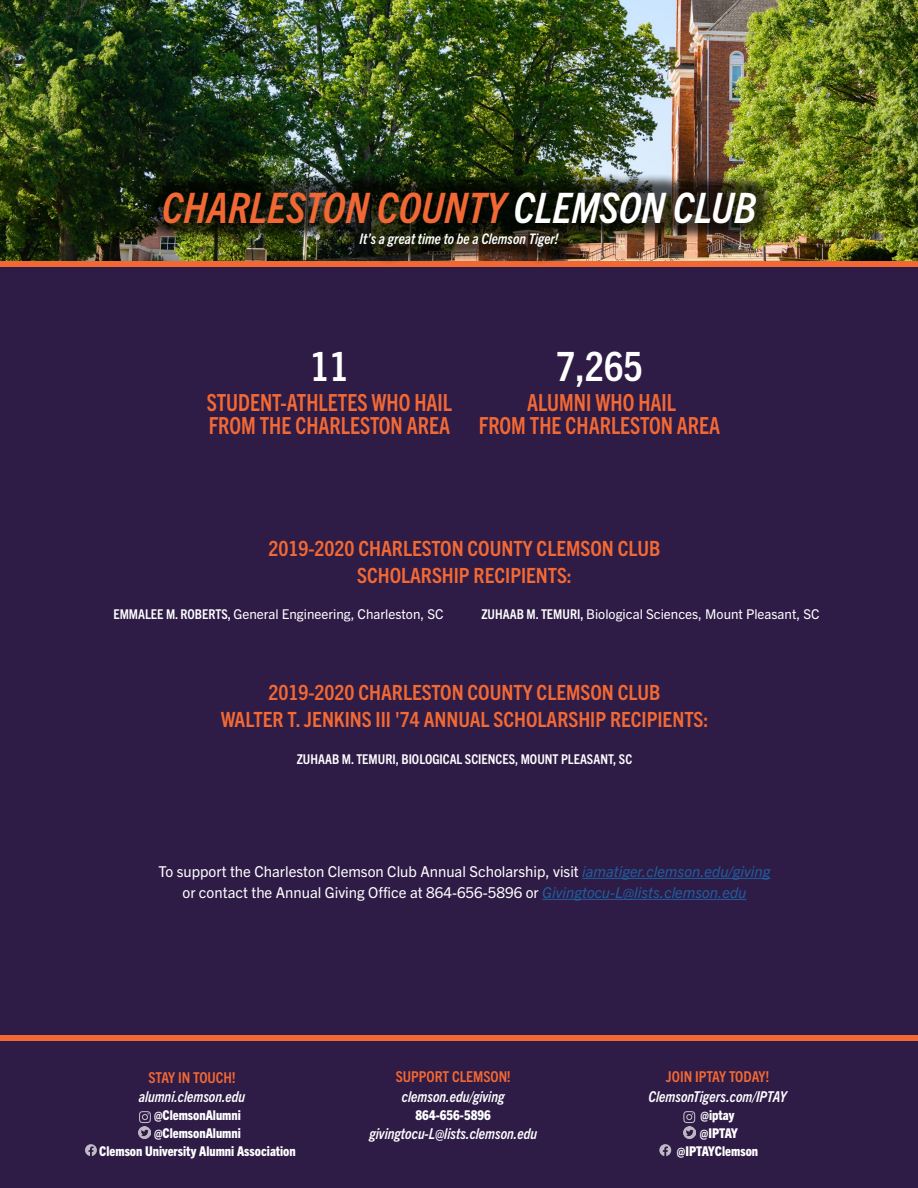
<style>
.page{position:relative;width:918px;height:1188px;background:#fff}
.page>*{position:absolute;margin:0;border:0;box-sizing:border-box;transform-origin:0 0}
.t1{font:italic 700 condensed 42px "Trade Gothic Next LT Pro";color:#f26834}
.t2{font:700 condensed 40.5px "Trade Gothic Next LT Pro";color:#fff}
.t3{font:700 condensed 23.55px/23.1px "Trade Gothic Next LT Pro";color:#f26934;scale:.91 1}
.t4{font:700 condensed 21px/27px "Trade Gothic Next LT Pro";color:#f26934;text-align:center}
.t5{font:15px/21px "Trade Gothic Next LT Pro";color:#fff;text-align:center}
.t6{font:italic 700 condensed 15px "Trade Gothic Next LT Pro";color:#fff}
.t7{font:700 condensed 15px "Trade Gothic Next LT Pro";color:#f26834}
.t8{font:italic 700 condensed 14.7px "Trade Gothic Next LT Pro";color:#fff}
.t9{font:800 condensed 13.5px/18px "Trade Gothic Next LT Pro";color:#fff;text-align:center}
.t10{font:13.5px "Trade Gothic Next LT Pro";color:#fff}
.t11{font:700 condensed 13.5px "Trade Gothic Next LT Pro";color:#fff}
.s1{color:#fff}
.s2{font-weight:700;font-stretch:condensed}
.s3{font-style:italic;color:#215e9e}
</style>
<div class="page">
<div style="left:0;top:261px;width:918px;height:873px;background:#2e1b46"></div>
<div style="left:0;top:1041px;width:918px;height:147px;background:#2e1b46"></div>
<div style="left:0;top:1036px;width:918px;height:5px;background:#f26834"></div>
<svg style="left:85px;top:1144px;width:12px;height:12px"></svg>
<svg style="left:659px;top:1144px;width:12px;height:12px"></svg>
<svg style="left:139px;top:1111px;width:12px;height:28px"></svg>
<svg style="left:683px;top:1111px;width:12px;height:28px"></svg>
<img style="left:0;top:0;width:918px;height:261px">
<div style="left:0;top:261px;width:918px;height:6px;background:#f26834"></div>
<hr style="left:582px;top:878px;width:188px;height:1px;background:#215e9e">
<hr style="left:542px;top:899px;width:204px;height:1px;background:#215e9e">
<div style="left:145px;top:172px;width:630px;height:94px;background:#000;opacity:.68"></div>
<h1 class="t1" style="left:162px;top:179px;width:596px">CHARLESTON COUNTY <span class="s1">CLEMSON CLUB</span></h1>
<p class="t8" style="left:360px;top:229px;width:200px">It’s a great time to be a Clemson Tiger!</p>
<h2 class="t2" style="left:310px;top:339px;width:40px">11</h2>
<h3 class="t3" style="left:207px;top:389px;width:271px">STUDENT-ATHLETES WHO HAIL<br>FROM THE CHARLESTON AREA</h3>
<h2 class="t2" style="left:556px;top:339px;width:88px">7,265</h2>
<h3 class="t3" style="left:479px;top:389px;width:267px;text-align:center">ALUMNI WHO HAIL<br>FROM THE CHARLESTON AREA</h3>
<h3 class="t4" style="left:268px;top:533px;width:394px">2019-2020 CHARLESTON COUNTY CLEMSON CLUB<br>SCHOLARSHIP RECIPIENTS:</h3>
<p class="t10" style="left:113px;top:605px;width:332px"><span class="s2">EMMALEE M. ROBERTS,</span> General Engineering, Charleston, SC</p>
<p class="t10" style="left:481px;top:605px;width:340px"><span class="s2">ZUHAAB M. TEMURI,</span> Biological Sciences, Mount Pleasant, SC</p>
<h3 class="t4" style="left:221px;top:678px;width:489px">2019-2020 CHARLESTON COUNTY CLEMSON CLUB<br>WALTER T. JENKINS III '74 ANNUAL SCHOLARSHIP RECIPIENTS:</h3>
<p class="t11" style="left:297px;top:750px;width:337px">ZUHAAB M. TEMURI, BIOLOGICAL SCIENCES, MOUNT PLEASANT, SC</p>
<p class="t5" style="left:158px;top:860px;width:613px">To support the Charleston Clemson Club Annual Scholarship, visit <span class="s3">iamatiger.clemson.edu/giving </span>or contact the Annual Giving Office at 864-656-5896 or <span class="s3">Givingtocu-L@lists.clemson.edu</span></p>
<p class="t7" style="left:148px;top:1067px;width:89px">STAY IN TOUCH!</p>
<p class="t6" style="left:139px;top:1086px;width:108px">alumni.clemson.edu</p>
<p class="t9" style="left:99px;top:1105px;width:198px">@ClemsonAlumni<br>@ClemsonAlumni<br>Clemson University Alumni Association</p>
<p class="t7" style="left:396px;top:1066px;width:116px">SUPPORT CLEMSON!</p>
<p class="t6" style="left:402px;top:1086px;width:104px">clemson.edu/giving</p>
<p class="t9" style="left:416px;top:1105px;width:77px">864-656-5896</p>
<p class="t6" style="left:369px;top:1123px;width:169px">givingtocu-L@lists.clemson.edu</p>
<p class="t7" style="left:666px;top:1066px;width:105px">JOIN IPTAY TODAY!</p>
<p class="t6" style="left:649px;top:1086px;width:140px">ClemsonTigers.com/IPTAY</p>
<p class="t9" style="left:677px;top:1105px;width:83px">@iptay<br>@IPTAY @IPTAYClemson</p>
</div>
